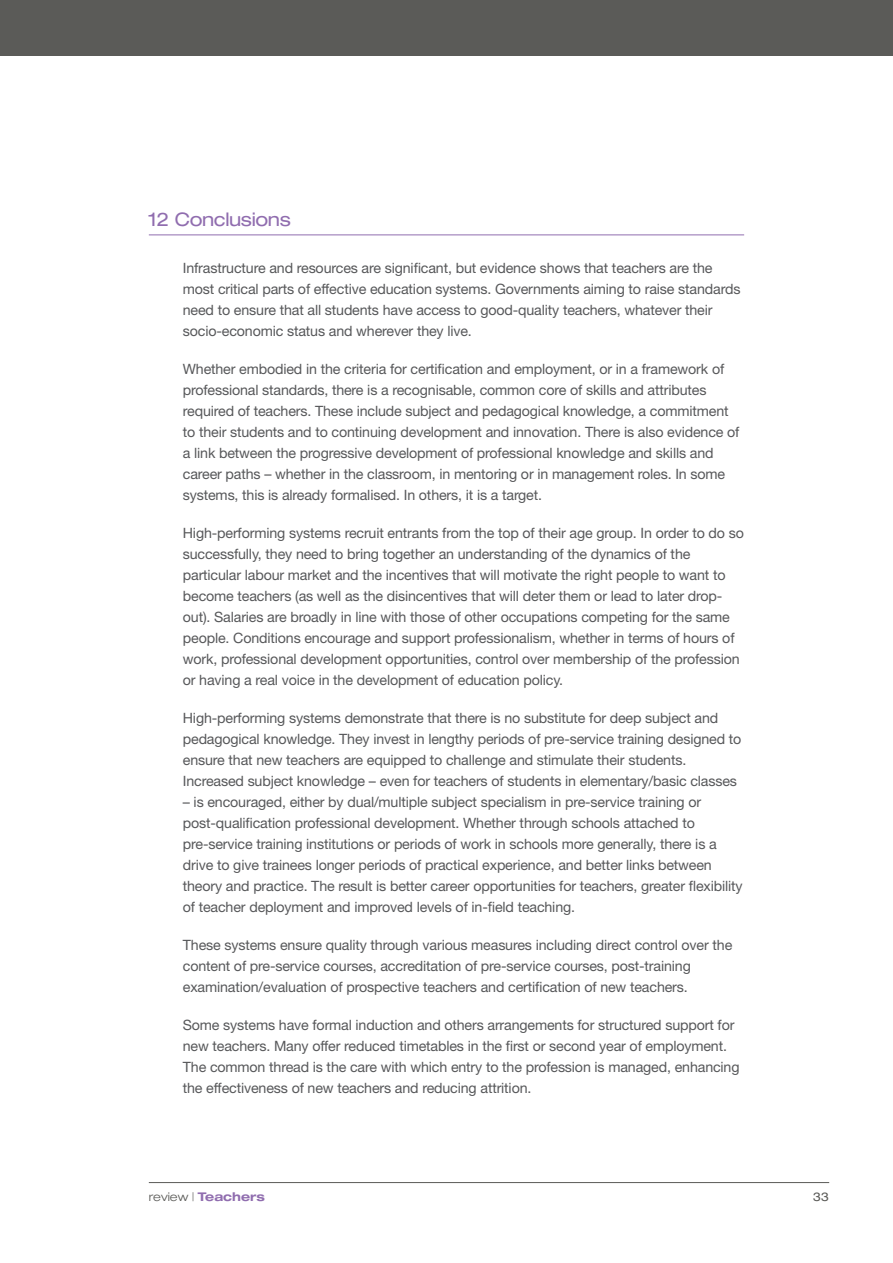
<style>
.page{position:relative;width:893px;height:1263px;background:#fff}
.page>*{position:absolute;margin:0;border:0;box-sizing:border-box;transform-origin:0 0}
.t1{font:expanded 18.75px "Helvetica Neue LT Std";letter-spacing:-.02em;color:#906daf}
.t2{font:14.25px/21px "Helvetica Neue LT Std";letter-spacing:-.01em;color:#57585a}
.t3{font:700 expanded 12px "Helvetica Neue LT Std";color:#906daf}
.t4{font:expanded 12px "Helvetica Neue LT Std";color:#5b5b58}
.s1{font-weight:300;color:#5b5b58}
</style>
<div class="page">
<hr style="left:149px;top:1182px;width:680px;height:1px;background:#5b5b58">
<div style="left:0;top:0;width:893px;height:55px;background:#5b5b58"></div>
<hr style="left:149px;top:234px;width:595px;height:1px;background:#906daf">
<h1 class="t1" style="left:149px;top:208px;width:144px">12 Conclusions</h1>
<p class="t2" style="left:183px;top:257px;width:559px">Infrastructure and resources are significant, but evidence shows that teachers are the most critical parts of effective education systems. Governments aiming to raise standards need to ensure that all students have access to good-quality teachers, whatever their socio-economic status and wherever they live.</p>
<p class="t2" style="left:183px;top:358px;width:558px">Whether embodied in the criteria for certification and employment, or in a framework of professional standards, there is a recognisable, common core of skills and attributes required of teachers. These include subject and pedagogical knowledge, a commitment to their students and to continuing development and innovation. There is also evidence of a link between the progressive development of professional knowledge and skills and career paths – whether in the classroom, in mentoring or in management roles. In some systems, this is already formalised. In others, it is a target.</p>
<p class="t2" style="left:183px;top:522px;width:563px">High-performing systems recruit entrants from the top of their age group. In order to do so successfully, they need to bring together an understanding of the dynamics of the particular labour market and the incentives that will motivate the right people to want to become teachers (as well as the disincentives that will deter them or lead to later drop&shy;out). Salaries are broadly in line with those of other occupations competing for the same people. Conditions encourage and support professionalism, whether in terms of hours of work, professional development opportunities, control over membership of the profession or having a real voice in the development of education policy.</p>
<p class="t2" style="left:183px;top:707px;width:560px">High-performing systems demonstrate that there is no substitute for deep subject and pedagogical knowledge. They invest in lengthy periods of pre-service training designed to ensure that new teachers are equipped to challenge and stimulate their students.<br>Increased subject knowledge – even for teachers of students in elementary/basic classes</p>
<p class="t2" style="left:183px;top:791px;width:561px">– is encouraged, either by dual/multiple subject specialism in pre-service training or post-qualification professional development. Whether through schools attached to pre-service training institutions or periods of work in schools more generally, there is a drive to give trainees longer periods of practical experience, and better links between theory and practice. The result is better career opportunities for teachers, greater flexibility of teacher deployment and improved levels of in-field teaching.</p>
<p class="t2" style="left:183px;top:934px;width:551px">These systems ensure quality through various measures including direct control over the content of pre-service courses, accreditation of pre-service courses, post-training examination/evaluation of prospective teachers and certification of new teachers.</p>
<p class="t2" style="left:183px;top:1014px;width:558px">Some systems have formal induction and others arrangements for structured support for new teachers. Many offer reduced timetables in the first or second year of employment.<br>The common thread is the care with which entry to the profession is managed, enhancing the effectiveness of new teachers and reducing attrition.</p>
<p class="t3" style="left:149px;top:1189px;width:117px"><span class="s1">review |</span> Teachers</p>
<p class="t4" style="left:813px;top:1190px;width:18px">33</p>
</div>
